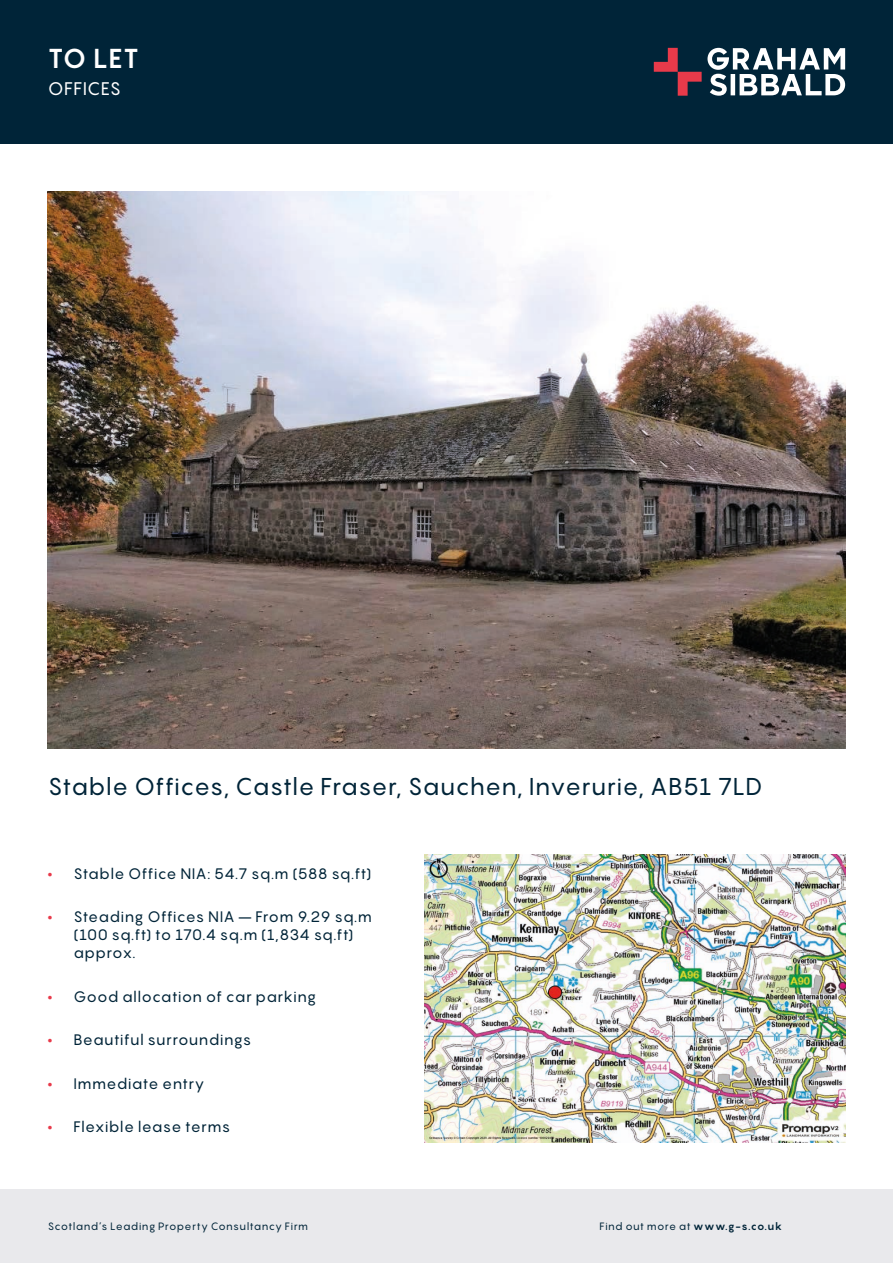
<style>
.page{position:relative;width:893px;height:1263px;background:#fff}
.page>*{position:absolute;margin:0;border:0;box-sizing:border-box;transform-origin:0 0}
.t1{font:700 27px "Pangram";color:#fff}
.t2{font:24px "Pangram";letter-spacing:.015em;color:#002438}
.t3{font:18px "Pangram";letter-spacing:.02em;color:#fff}
.t4{font:15px/18px "Pangram";letter-spacing:.025em;color:#002438}
.t5{font:10.5px "Pangram";letter-spacing:.045em;color:#002438}
.s1{font-weight:900;color:#e83a4a}
.s2{font-weight:700}
</style>
<div class="page">
<div style="left:0;top:1189px;width:893px;height:74px;background:#e9e9ec"></div>
<div style="left:0;top:0;width:893px;height:144px;background:#002438"></div>
<svg style="left:654px;top:48px;width:191px;height:48px"></svg>
<img style="left:48px;top:191px;width:797px;height:557px">
<img style="left:425px;top:855px;width:420px;height:287px">
<h1 class="t1" style="left:48px;top:41px;width:92px">TO LET</h1>
<p class="t3" style="left:48px;top:77px;width:75px">OFFICES</p>
<h2 class="t2" style="left:48px;top:771px;width:716px">Stable Offices, Castle Fraser, Sauchen, Inverurie, AB51 7LD</h2>
<p class="t4" style="left:48px;top:864px;width:325px"><span class="s1">•</span> Stable Office NIA: 54.7 sq.m (588 sq.ft)</p>
<p class="t4" style="left:73px;top:908px;width:300px;text-indent:-26px"><span class="s1">•</span> Steading Offices NIA – From 9.29 sq.m (100 sq.ft) to 170.4 sq.m (1,834 sq.ft) approx.</p>
<p class="t4" style="left:48px;top:987px;width:270px"><span class="s1">•</span> Good allocation of car parking</p>
<p class="t4" style="left:48px;top:1031px;width:205px"><span class="s1">•</span> Beautiful surroundings</p>
<p class="t4" style="left:48px;top:1074px;width:158px"><span class="s1">•</span> Immediate entry</p>
<p class="t4" style="left:48px;top:1118px;width:184px"><span class="s1">•</span> Flexible lease terms</p>
<p class="t5" style="left:48px;top:1220px;width:262px">Scotland’s Leading Property Consultancy Firm</p>
<p class="t5" style="left:600px;top:1220px;width:184px">Find out more at <span class="s2">www.g-s.co.uk</span></p>
</div>
